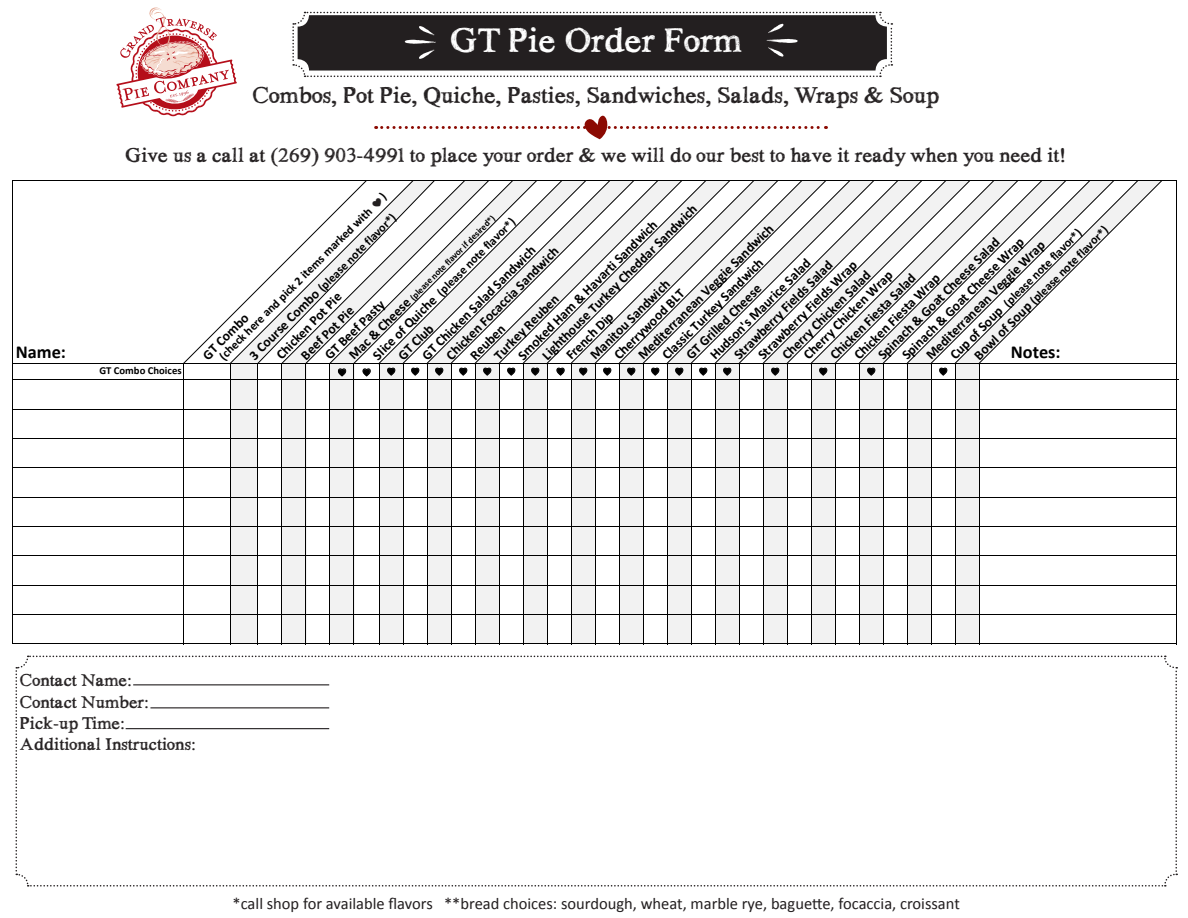
<style>
.page{position:relative;width:1188px;height:918px;background:#fff}
.page>*{position:absolute;margin:0;border:0;box-sizing:border-box;transform-origin:0 0}
.t1{font:36px "Hand Scribble Sketch Times";color:#fff}
.t2{font:24px "Hand Scribble Sketch Times";color:#231f20}
.t3{font:21px "Hand Scribble Sketch Times";color:#231f20}
.t4{font:700 18.3px "Calibri";color:#000}
.t5{font:18px "Hand Scribble Sketch Times";color:#231f20}
.t6{font:16.5px "Calibri";color:#231f20}
.t7{font:700 13.65px/17px "Calibri";color:#000}
.t8{font:700 12.15px/16.8px "Calibri";color:#000}
.t9{font:700 10.65px "Calibri";color:#000}
.t10{font:700 9.15px "Calibri";color:#000}
.s1{font-size:13.65px}
</style>
<div class="page">
<svg style="left:116px;top:7px;width:121px;height:109px"></svg>
<svg style="left:292px;top:12px;width:600px;height:65px"></svg>
<svg style="left:15px;top:656px;width:1162px;height:231px"></svg>
<hr style="left:133px;top:684px;width:196px;height:1px;background:#231f20">
<hr style="left:126px;top:728px;width:203px;height:1px;background:#231f20">
<hr style="left:150px;top:707px;width:179px;height:1px;background:#231f20">
<hr style="left:13px;top:180px;width:171px;height:1px;background:#000">
<hr style="left:13px;top:180px;width:1px;height:185px;background:#000">
<hr style="left:1176px;top:181px;width:1px;height:184px;background:#000">
<hr style="left:979px;top:180px;width:198px;height:1px;background:#000">
<hr style="left:13px;top:363px;width:1164px;height:1px;background:#000">
<svg style="left:1176px;top:365px;width:1px;height:14px"></svg>
<hr style="left:13px;top:379px;width:1166px;height:1px;background:#000">
<div style="left:230px;top:380px;width:28px;height:264px;background:#f2f2f2"></div>
<div style="left:282px;top:380px;width:24px;height:264px;background:#f2f2f2"></div>
<div style="left:330px;top:380px;width:24px;height:264px;background:#f2f2f2"></div>
<div style="left:379px;top:380px;width:24px;height:264px;background:#f2f2f2"></div>
<div style="left:427px;top:380px;width:24px;height:264px;background:#f2f2f2"></div>
<div style="left:475px;top:380px;width:24px;height:264px;background:#f2f2f2"></div>
<div style="left:523px;top:380px;width:24px;height:264px;background:#f2f2f2"></div>
<div style="left:571px;top:380px;width:24px;height:264px;background:#f2f2f2"></div>
<div style="left:619px;top:380px;width:24px;height:264px;background:#f2f2f2"></div>
<div style="left:667px;top:380px;width:24px;height:264px;background:#f2f2f2"></div>
<div style="left:715px;top:380px;width:24px;height:264px;background:#f2f2f2"></div>
<div style="left:763px;top:380px;width:24px;height:264px;background:#f2f2f2"></div>
<div style="left:811px;top:380px;width:24px;height:264px;background:#f2f2f2"></div>
<div style="left:859px;top:380px;width:24px;height:264px;background:#f2f2f2"></div>
<div style="left:907px;top:380px;width:24px;height:264px;background:#f2f2f2"></div>
<div style="left:955px;top:380px;width:24px;height:264px;background:#f2f2f2"></div>
<hr style="left:13px;top:379px;width:1px;height:265px;background:#000">
<hr style="left:183px;top:380px;width:1px;height:264px;background:#000">
<hr style="left:230px;top:380px;width:1px;height:264px;background:#000">
<hr style="left:258px;top:380px;width:1px;height:264px;background:#000">
<hr style="left:282px;top:380px;width:1px;height:264px;background:#000">
<hr style="left:306px;top:380px;width:1px;height:264px;background:#000">
<hr style="left:330px;top:380px;width:1px;height:264px;background:#000">
<hr style="left:354px;top:380px;width:1px;height:264px;background:#000">
<hr style="left:379px;top:380px;width:1px;height:264px;background:#000">
<hr style="left:403px;top:380px;width:1px;height:264px;background:#000">
<hr style="left:427px;top:380px;width:1px;height:264px;background:#000">
<hr style="left:451px;top:380px;width:1px;height:264px;background:#000">
<hr style="left:475px;top:380px;width:1px;height:264px;background:#000">
<hr style="left:499px;top:380px;width:1px;height:264px;background:#000">
<hr style="left:523px;top:380px;width:1px;height:264px;background:#000">
<hr style="left:547px;top:380px;width:1px;height:264px;background:#000">
<hr style="left:571px;top:380px;width:1px;height:264px;background:#000">
<hr style="left:595px;top:380px;width:1px;height:264px;background:#000">
<hr style="left:619px;top:380px;width:1px;height:264px;background:#000">
<hr style="left:643px;top:380px;width:1px;height:264px;background:#000">
<hr style="left:667px;top:380px;width:1px;height:264px;background:#000">
<hr style="left:691px;top:380px;width:1px;height:264px;background:#000">
<hr style="left:715px;top:380px;width:1px;height:264px;background:#000">
<hr style="left:739px;top:380px;width:1px;height:264px;background:#000">
<hr style="left:763px;top:380px;width:1px;height:264px;background:#000">
<hr style="left:787px;top:380px;width:1px;height:264px;background:#000">
<hr style="left:811px;top:380px;width:1px;height:264px;background:#000">
<hr style="left:835px;top:380px;width:1px;height:264px;background:#000">
<hr style="left:859px;top:380px;width:1px;height:264px;background:#000">
<hr style="left:883px;top:380px;width:1px;height:264px;background:#000">
<hr style="left:907px;top:380px;width:1px;height:264px;background:#000">
<hr style="left:931px;top:380px;width:1px;height:264px;background:#000">
<hr style="left:955px;top:380px;width:1px;height:264px;background:#000">
<hr style="left:979px;top:380px;width:1px;height:264px;background:#000">
<hr style="left:1176px;top:380px;width:1px;height:264px;background:#000">
<hr style="left:13px;top:409px;width:1164px;height:1px;background:#000">
<hr style="left:13px;top:438px;width:1164px;height:1px;background:#000">
<hr style="left:13px;top:467px;width:1164px;height:1px;background:#000">
<hr style="left:13px;top:497px;width:1164px;height:1px;background:#000">
<hr style="left:13px;top:526px;width:1164px;height:1px;background:#000">
<hr style="left:13px;top:555px;width:1164px;height:1px;background:#000">
<hr style="left:13px;top:585px;width:1164px;height:1px;background:#000">
<hr style="left:13px;top:614px;width:1164px;height:1px;background:#000">
<hr style="left:13px;top:643px;width:1164px;height:1px;background:#000">
<svg style="left:376px;top:115px;width:450px;height:24px"></svg>
<svg style="left:183px;top:180px;width:979px;height:199px"></svg>
<p class="t1" style="left:451px;top:16px;width:293px">GT Pie Order Form</p>
<p class="t2" style="left:253px;top:79px;width:688px">Combos, Pot Pie, Quiche, Pasties, Sandwiches, Salads, Wraps &amp; Soup</p>
<p class="t4" style="left:16px;top:340px;width:52px">Name:</p>
<p class="t3" style="left:126px;top:141px;width:942px">Give us a call at (269) 903-4991 to place your order &amp; we will do our best to have it ready when you need it!</p>
<p class="t9" style="left:99px;top:363px;width:84px">GT Combo Choices</p>
<p class="t7" style="left:538px;top:351px;width:215px;rotate:-45deg">Lighthouse Turkey Cheddar Sandwich</p>
<p class="t8" style="left:215px;top:352px;width:212px;rotate:-45deg">(check here and pick 2 items marked with</p>
<p class="t8" style="left:246px;top:352px;width:203px;rotate:-45deg"><span class="s1">3 Course Combo</span> (please note flavor*)</p>
<p class="t10" style="left:348px;top:354px;width:202px;rotate:-45deg"><span class="s1">Mac &amp; Cheese</span> (please note flavor if desired*)</p>
<p class="t8" style="left:369px;top:352px;width:196px;rotate:-45deg"><span class="s1">Slice of Quiche</span> (please note flavor*)</p>
<p class="t7" style="left:514px;top:351px;width:192px;rotate:-45deg">Smoked Ham &amp; Havarti Sandwich</p>
<p class="t7" style="left:634px;top:351px;width:187px;rotate:-45deg">Mediterranean Veggie Sandwich</p>
<p class="t8" style="left:959px;top:340px;width:185px;text-indent:-17px;rotate:-45deg"><span class="s1">Cup of Soup</span> (please note flavor*)<br><span class="s1">Bowl of Soup</span> (please note flavor*)</p>
<p class="t7" style="left:874px;top:351px;width:167px;rotate:-45deg">Spinach &amp; Goat Cheese Salad</p>
<p class="t7" style="left:898px;top:351px;width:168px;rotate:-45deg">Spinach &amp; Goat Cheese Wrap</p>
<p class="t7" style="left:922px;top:351px;width:164px;rotate:-45deg">Mediterranean Veggie Wrap</p>
<p class="t7" style="left:418px;top:351px;width:156px;rotate:-45deg">GT Chicken Salad Sandwich</p>
<p class="t7" style="left:442px;top:351px;width:155px;rotate:-45deg">Chicken Focaccia Sandwich</p>
<p class="t7" style="left:658px;top:351px;width:139px;rotate:-45deg">Classic Turkey Sandwich</p>
<p class="t7" style="left:706px;top:351px;width:138px;rotate:-45deg">Hudson's Maurice Salad</p>
<p class="t7" style="left:730px;top:351px;width:135px;rotate:-45deg">Strawberry Fields Salad</p>
<p class="t7" style="left:754px;top:351px;width:135px;rotate:-45deg">Strawberry Fields Wrap</p>
<p class="t7" style="left:778px;top:351px;width:121px;rotate:-45deg">Cherry Chicken Salad</p>
<p class="t7" style="left:812px;top:337px;width:117px;line-height:18.8px;text-indent:-19px;rotate:-45deg">Cherry Chicken Wrap<br>Chicken Fiesta Salad</p>
<p class="t7" style="left:850px;top:351px;width:117px;rotate:-45deg">Chicken Fiesta Wrap</p>
<p class="t7" style="left:586px;top:351px;width:108px;rotate:-45deg">Manitou Sandwich</p>
<p class="t7" style="left:682px;top:351px;width:102px;rotate:-45deg">GT Grilled Cheese</p>
<p class="t7" style="left:610px;top:351px;width:95px;rotate:-45deg">Cherrywood BLT</p>
<p class="t7" style="left:272px;top:351px;width:89px;rotate:-46deg">Chicken Pot Pie</p>
<p class="t7" style="left:490px;top:351px;width:87px;rotate:-45deg">Turkey Reuben</p>
<p class="t7" style="left:309px;top:339px;width:80px;text-indent:-17px;rotate:-45deg">Beef Pot Pie<br>GT Beef Pasty</p>
<p class="t7" style="left:562px;top:351px;width:62px;rotate:-45deg">French Dip</p>
<p class="t7" style="left:199px;top:351px;width:61px;rotate:-45deg">GT Combo</p>
<p class="t7" style="left:394px;top:351px;width:46px;rotate:-45deg">GT Club</p>
<p class="t7" style="left:466px;top:351px;width:45px;rotate:-45deg">Reuben</p>
<p class="t4" style="left:1011px;top:340px;width:51px">Notes:</p>
<p class="t5" style="left:20px;top:668px;width:114px">Contact Name:</p>
<p class="t5" style="left:20px;top:690px;width:131px">Contact Number:</p>
<p class="t5" style="left:20px;top:711px;width:107px">Pick-up Time:</p>
<p class="t5" style="left:20px;top:732px;width:178px">Additional Instructions:</p>
<p class="t6" style="left:233px;top:893px;width:729px">*call shop for available flavors **bread choices: sourdough, wheat, marble rye, baguette, focaccia, croissant</p>
</div>
